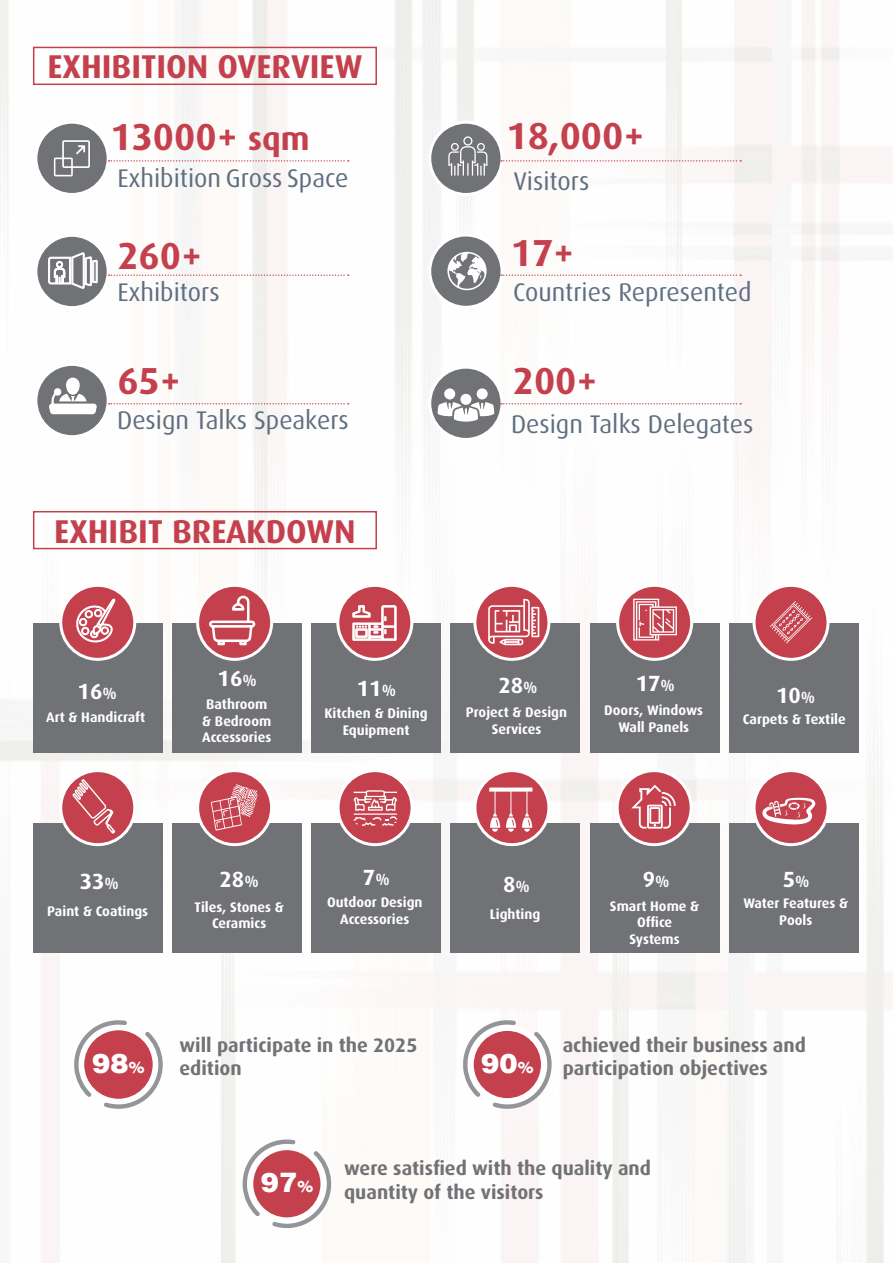
<style>
.page{position:relative;width:893px;height:1263px;background:#fff}
.page>*{position:absolute;margin:0;border:0;box-sizing:border-box;transform-origin:0 0}
.t1{font:700 37.65px "Dax";color:#c4404d}
.t2{font:700 33px "Dax";color:#c4404d}
.t3{font:900 27.45px "Helvetica";color:#fff}
.t4{font:25.5px "Dax";color:#5f6e81}
.t5{font:700 22.05px "Dax";color:#fff}
.t6{font:700 19.65px/23.5px "Dax";color:#717275}
.t7{font:700 13.95px/16.6px "Dax";color:#fff;text-align:center}
.s1{font-size:32.85px}
.s2{font-size:16.2px}
.s3{font-size:15.6px}
</style>
<div class="page">
<div style="left:36px;top:122px;width:72px;height:72px;background:#717275;border-radius:50%"></div>
<div style="left:34px;top:121px;width:76px;height:75px;border:3px solid #fff;border-radius:50%"></div>
<div style="left:36px;top:235px;width:72px;height:73px;background:#717275;border-radius:50%"></div>
<div style="left:34px;top:234px;width:76px;height:75px;border:3px solid #fff;border-radius:50%"></div>
<svg style="left:36px;top:364px;width:72px;height:73px;background:#7f8083"></svg>
<div style="left:34px;top:363px;width:76px;height:75px;border:3px solid #fff;border-radius:50%"></div>
<div style="left:430px;top:122px;width:72px;height:72px;background:#717275;border-radius:50%"></div>
<div style="left:428px;top:121px;width:75px;height:75px;border:3px solid #fff;border-radius:50%"></div>
<div style="left:430px;top:235px;width:72px;height:72px;background:#717275;border-radius:50%"></div>
<div style="left:428px;top:234px;width:75px;height:75px;border:3px solid #fff;border-radius:50%"></div>
<div style="left:430px;top:367px;width:72px;height:72px;background:#717275;border-radius:50%"></div>
<div style="left:428px;top:366px;width:75px;height:75px;border:3px solid #fff;border-radius:50%"></div>
<div style="left:33px;top:511px;width:344px;height:38px;border:2px solid #c4404d"></div>
<div style="left:33px;top:47px;width:344px;height:38px;border:2px solid #c4404d"></div>
<svg style="left:48px;top:252px;width:50px;height:37px"></svg>
<svg style="left:54px;top:140px;width:36px;height:36px"></svg>
<svg style="left:448px;top:136px;width:39px;height:40px"></svg>
<svg style="left:49px;top:378px;width:48px;height:36px"></svg>
<svg style="left:447px;top:252px;width:40px;height:39px"></svg>
<svg style="left:74px;top:1020px;width:89px;height:88px"></svg>
<svg style="left:463px;top:1019px;width:89px;height:89px"></svg>
<svg style="left:242px;top:1138px;width:90px;height:90px"></svg>
<div style="left:85px;top:1031px;width:67px;height:67px;background:#c4404d;border-radius:50%"></div>
<div style="left:84px;top:1030px;width:69px;height:69px;border:1px solid #c4404d;border-radius:50%"></div>
<div style="left:474px;top:1031px;width:67px;height:67px;background:#c4404d;border-radius:50%"></div>
<div style="left:253px;top:1150px;width:67px;height:67px;background:#c4404d;border-radius:50%"></div>
<div style="left:33px;top:623px;width:130px;height:130px;background:#717275"></div>
<div style="left:33px;top:823px;width:130px;height:129px;background:#717275"></div>
<div style="left:311px;top:623px;width:130px;height:130px;background:#717275"></div>
<div style="left:311px;top:823px;width:130px;height:129px;background:#717275"></div>
<div style="left:590px;top:623px;width:129px;height:130px;background:#717275"></div>
<div style="left:590px;top:823px;width:129px;height:129px;background:#717275"></div>
<div style="left:172px;top:623px;width:130px;height:130px;background:#717275"></div>
<div style="left:172px;top:823px;width:130px;height:129px;background:#717275"></div>
<div style="left:450px;top:623px;width:130px;height:130px;background:#717275"></div>
<div style="left:450px;top:823px;width:130px;height:129px;background:#717275"></div>
<div style="left:729px;top:623px;width:129px;height:130px;background:#717275"></div>
<div style="left:729px;top:823px;width:129px;height:129px;background:#717275"></div>
<div style="left:61px;top:585px;width:74px;height:74px;background:#c4404d;border-radius:50%"></div>
<div style="left:59px;top:584px;width:77px;height:77px;border:3px solid #fff;border-radius:50%"></div>
<svg style="left:61px;top:771px;width:74px;height:74px;background:#cb5964"></svg>
<div style="left:59px;top:769px;width:77px;height:77px;border:3px solid #fff;border-radius:50%"></div>
<div style="left:338px;top:771px;width:74px;height:74px;background:#c4404d;border-radius:50%"></div>
<div style="left:337px;top:769px;width:77px;height:77px;border:3px solid #fff;border-radius:50%"></div>
<div style="left:617px;top:771px;width:74px;height:74px;background:#c4404d;border-radius:50%"></div>
<div style="left:616px;top:769px;width:77px;height:77px;border:3px solid #fff;border-radius:50%"></div>
<div style="left:338px;top:585px;width:74px;height:74px;background:#c4404d;border-radius:50%"></div>
<div style="left:336px;top:584px;width:77px;height:77px;border:3px solid #fff;border-radius:50%"></div>
<div style="left:618px;top:585px;width:74px;height:74px;background:#c4404d;border-radius:50%"></div>
<div style="left:616px;top:584px;width:77px;height:77px;border:3px solid #fff;border-radius:50%"></div>
<svg style="left:198px;top:585px;width:74px;height:74px;background:#cb5762"></svg>
<div style="left:196px;top:584px;width:77px;height:77px;border:3px solid #fff;border-radius:50%"></div>
<div style="left:198px;top:771px;width:74px;height:74px;background:#c4404d;border-radius:50%"></div>
<div style="left:196px;top:769px;width:77px;height:77px;border:3px solid #fff;border-radius:50%"></div>
<div style="left:475px;top:771px;width:74px;height:74px;background:#c4404d;border-radius:50%"></div>
<div style="left:473px;top:769px;width:77px;height:77px;border:3px solid #fff;border-radius:50%"></div>
<div style="left:754px;top:771px;width:74px;height:74px;background:#c4404d;border-radius:50%"></div>
<div style="left:752px;top:769px;width:77px;height:77px;border:3px solid #fff;border-radius:50%"></div>
<svg style="left:475px;top:585px;width:74px;height:74px;background:#cb5964"></svg>
<div style="left:473px;top:584px;width:77px;height:77px;border:3px solid #fff;border-radius:50%"></div>
<div style="left:754px;top:585px;width:74px;height:74px;background:#c4404d;border-radius:50%"></div>
<div style="left:752px;top:584px;width:77px;height:77px;border:3px solid #fff;border-radius:50%"></div>
<svg style="left:76px;top:598px;width:40px;height:45px"></svg>
<svg style="left:209px;top:596px;width:47px;height:49px;background:#d2707a"></svg>
<svg style="left:352px;top:605px;width:45px;height:36px"></svg>
<svg style="left:488px;top:599px;width:51px;height:46px;background:#d77f88"></svg>
<svg style="left:633px;top:599px;width:44px;height:41px"></svg>
<svg style="left:770px;top:601px;width:42px;height:42px"></svg>
<svg style="left:71px;top:778px;width:46px;height:57px;background:#cc5c67"></svg>
<svg style="left:211px;top:784px;width:47px;height:46px"></svg>
<svg style="left:353px;top:790px;width:44px;height:36px"></svg>
<svg style="left:489px;top:787px;width:43px;height:45px"></svg>
<svg style="left:631px;top:785px;width:45px;height:44px"></svg>
<svg style="left:762px;top:798px;width:54px;height:26px"></svg>
<svg style="left:437px;top:402px;width:57px;height:20px"></svg>
<div style="left:477px;top:388px;width:11px;height:11px;background:#fff;border-radius:50%"></div>
<div style="left:444px;top:388px;width:11px;height:11px;background:#fff;border-radius:50%"></div>
<div style="left:460px;top:394px;width:11px;height:11px;background:#fff;border-radius:50%"></div>
<svg style="left:109px;top:160px;width:240px;height:2px"></svg>
<svg style="left:501px;top:160px;width:240px;height:2px"></svg>
<svg style="left:109px;top:274px;width:240px;height:2px"></svg>
<svg style="left:501px;top:274px;width:240px;height:2px"></svg>
<svg style="left:109px;top:403px;width:240px;height:1px"></svg>
<svg style="left:501px;top:403px;width:240px;height:1px"></svg>
<h2 class="t2" style="left:47px;top:48px;width:316px">EXHIBITION OVERVIEW</h2>
<h1 class="t1" style="left:110px;top:115px;width:201px">13000+ <span class="s1">sqm</span></h1>
<h1 class="t1" style="left:507px;top:114px;width:140px">18,000+</h1>
<h3 class="t4" style="left:118px;top:164px;width:232px">Exhibition Gross Space</h3>
<h3 class="t4" style="left:513px;top:167px;width:77px">Visitors</h3>
<h1 class="t1" style="left:117px;top:235px;width:86px">260+</h1>
<h1 class="t1" style="left:511px;top:232px;width:65px">17+</h1>
<h3 class="t4" style="left:118px;top:278px;width:104px">Exhibitors</h3>
<h3 class="t4" style="left:513px;top:279px;width:240px">Countries Represented</h3>
<h1 class="t1" style="left:117px;top:360px;width:65px">65+</h1>
<h1 class="t1" style="left:513px;top:359px;width:86px">200+</h1>
<h3 class="t4" style="left:117px;top:406px;width:233px">Design Talks Speakers</h3>
<h3 class="t4" style="left:511px;top:410px;width:244px">Design Talks Delegates</h3>
<h2 class="t2" style="left:54px;top:513px;width:303px">EXHIBIT BREAKDOWN</h2>
<h3 class="t5" style="left:78px;top:679px;width:41px">16<span class="s2">%</span></h3>
<p class="t7" style="left:46px;top:709px;width:100px">Art &amp; Handicraft</p>
<h3 class="t5" style="left:218px;top:666px;width:41px">16<span class="s2">%</span></h3>
<p class="t7" style="left:202px;top:696px;width:71px;text-align:left">Bathroom &amp; Bedroom<br>Accessories</p>
<h3 class="t5" style="left:357px;top:675px;width:41px">11<span class="s2">%</span></h3>
<p class="t7" style="left:324px;top:705px;width:105px">Kitchen &amp; Dining<br>Equipment</p>
<h3 class="t5" style="left:498px;top:673px;width:41px">28<span class="s2">%</span></h3>
<p class="t7" style="left:466px;top:704px;width:103px">Project &amp; Design<br>Services</p>
<h3 class="t5" style="left:636px;top:671px;width:41px">17<span class="s2">%</span></h3>
<p class="t7" style="left:604px;top:702px;width:100px">Doors, Windows<br>Wall Panels</p>
<h3 class="t5" style="left:776px;top:682px;width:41px">10<span class="s2">%</span></h3>
<p class="t7" style="left:743px;top:711px;width:105px">Carpets &amp; Textile</p>
<h3 class="t5" style="left:80px;top:869px;width:41px">33<span class="s2">%</span></h3>
<p class="t7" style="left:47px;top:903px;width:102px">Paint &amp; Coatings</p>
<h3 class="t5" style="left:220px;top:867px;width:41px">28<span class="s2">%</span></h3>
<p class="t7" style="left:195px;top:899px;width:91px">Tiles, Stones &amp;<br>Ceramics</p>
<h3 class="t5" style="left:363px;top:864px;width:28px">7<span class="s2">%</span></h3>
<p class="t7" style="left:327px;top:894px;width:97px">Outdoor Design<br>Accessories</p>
<h3 class="t5" style="left:503px;top:872px;width:28px">8<span class="s2">%</span></h3>
<p class="t7" style="left:490px;top:905px;width:52px">Lighting</p>
<h3 class="t5" style="left:643px;top:866px;width:28px">9<span class="s2">%</span></h3>
<p class="t7" style="left:610px;top:897px;width:91px">Smart Home &amp;<br>Office<br>Systems</p>
<h3 class="t5" style="left:783px;top:867px;width:28px">5<span class="s2">%</span></h3>
<p class="t7" style="left:743px;top:895px;width:106px">Water Features &amp;<br>Pools</p>
<h3 class="t6" style="left:179px;top:1033px;width:239px">will participate in the 2025 edition</h3>
<h3 class="t6" style="left:563px;top:1033px;width:245px">achieved their business and participation objectives</h3>
<h3 class="t3" style="left:92px;top:1047px;width:54px">98<span class="s3">%</span></h3>
<h3 class="t3" style="left:481px;top:1047px;width:54px">90<span class="s3">%</span></h3>
<h3 class="t3" style="left:261px;top:1166px;width:54px">97<span class="s3">%</span></h3>
<h3 class="t6" style="left:344px;top:1157px;width:308px">were satisfied with the quality and quantity of the visitors</h3>
</div>
